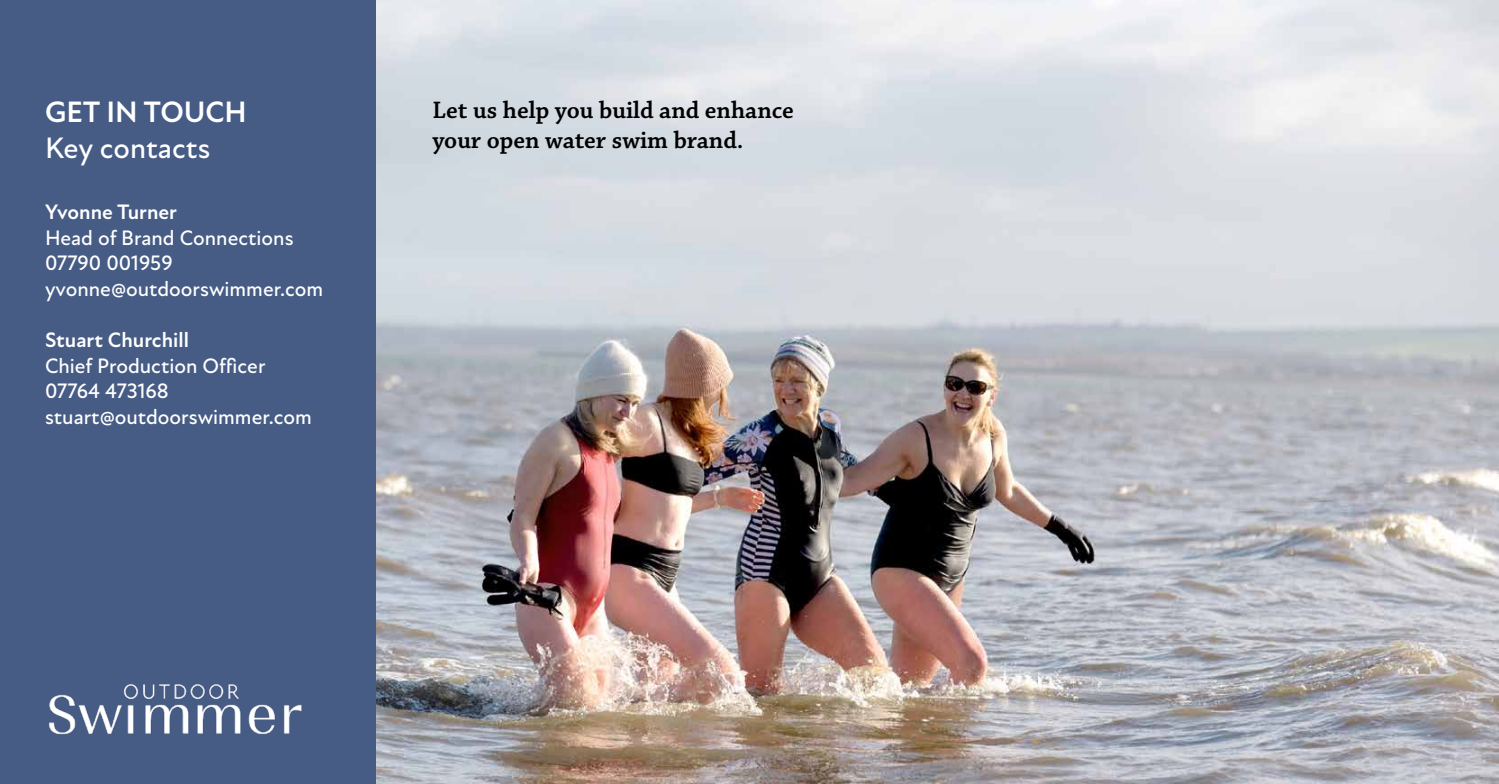
<style>
.page{position:relative;width:1499px;height:784px;background:#fff}
.page>*{position:absolute;margin:0;border:0;box-sizing:border-box;transform-origin:0 0}
.t1{font:500 30px "New Atten";color:#fff}
.t2{font:700 30px "New Atten";color:#fff}
.t3{font:600 25px/30px "Chaparral Pro";color:#000}
.t4{font:500 21.25px/25.5px "New Atten";color:#fff}
.t5{font:700 21.25px "New Atten";color:#fff}
</style>
<div class="page">
<div style="left:0;top:0;width:376px;height:783px;background:#465c85"></div>
<img style="left:49px;top:684px;width:253px;height:51px">
<hr style="left:376px;top:0;width:1px;height:783px;background:#465c85">
<img style="left:377px;top:0;width:1122px;height:783px">
<h1 class="t2" style="left:45px;top:94px;width:203px">GET IN TOUCH</h1>
<h1 class="t1" style="left:45px;top:130px;width:167px">Key contacts</h1>
<p class="t5" style="left:45px;top:199px;width:134px">Yvonne Turner</p>
<p class="t4" style="left:45px;top:225px;width:280px">Head of Brand Connections<br>07790 001959 yvonne@outdoorswimmer.com</p>
<p class="t5" style="left:45px;top:327px;width:145px">Stuart Churchill</p>
<p class="t4" style="left:45px;top:353px;width:268px">Chief Production Officer<br>07764 473168 stuart@outdoorswimmer.com</p>
<p class="t3" style="left:432px;top:96px;width:363px">Let us help you build and enhance your open water swim brand.</p>
</div>
